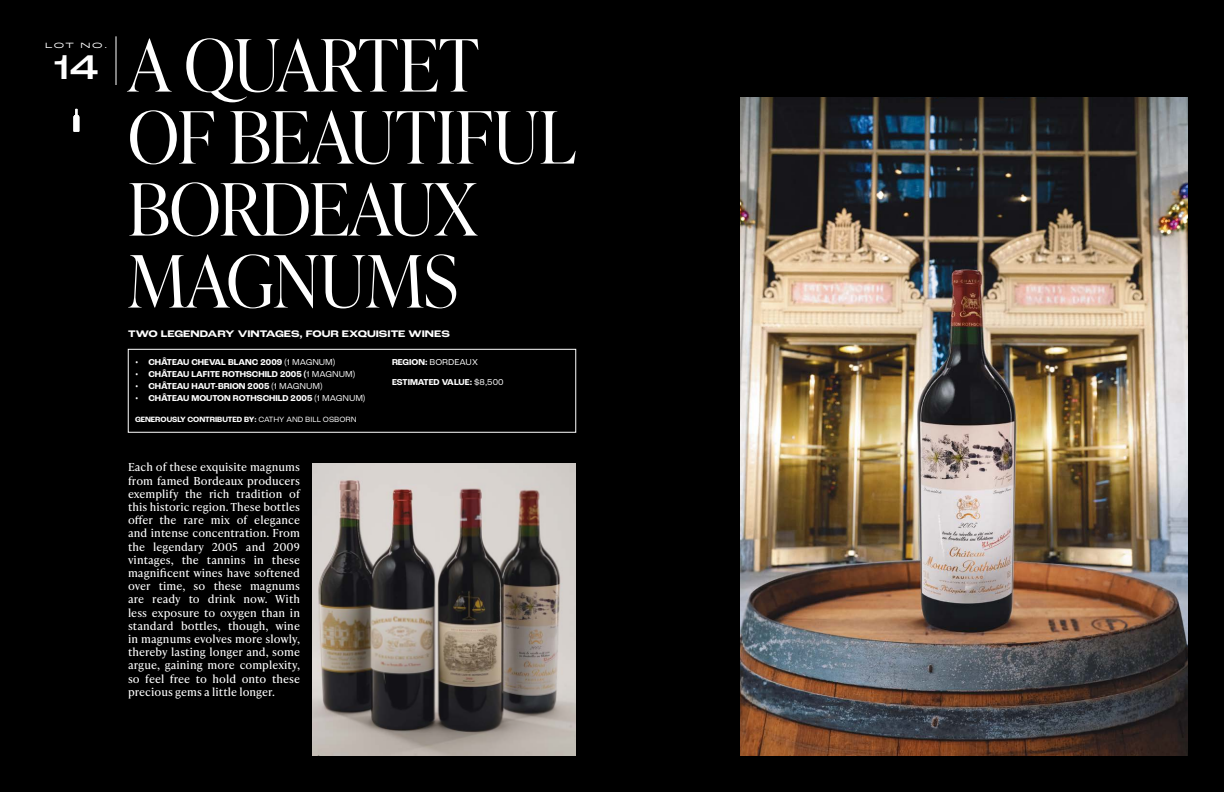
<style>
.page{position:relative;width:1224px;height:792px;background:#000}
.page>*{position:absolute;margin:0;border:0;box-sizing:border-box;transform-origin:0 0}
.t1{font:300 72px/72px "Ivy Presto Display";color:#fff}
.t2{font:100 60px "Ivy Presto Display";color:#fff}
.t3{font:11px/13.2px "Ivy Presto Text";letter-spacing:.005em;color:#fff;text-align:justify}
.t4{font:700 expanded 10px "Roc Grotesk";color:#fff}
.t5{font:700 9px "Roc Grotesk";color:#fff}
.t6{font:9px "Roc Grotesk";color:#fff}
.t7{font:700 8px "Roc Grotesk";color:#fff}
.t8{font:8px "Roc Grotesk Extra Wide";color:#fff}
.s1{font-weight:400}
.s2{font-weight:700}
</style>
<div class="page">
<hr style="left:116px;top:36px;width:1px;height:49px;background:#fff">
<img style="left:312px;top:463px;width:264px;height:293px">
<img style="left:740px;top:97px;width:448px;height:659px">
<svg style="left:74px;top:109px;width:5px;height:23px"></svg>
<div style="left:128px;top:349px;width:448px;height:84px;border:1px solid #fff"></div>
<h2 class="t2" style="left:128px;top:18px;width:353px">LOREM IPSUM</h2>
<h1 class="t1" style="left:128px;top:26px;width:450px;text-indent:-74px"><sup>14</sup> A QUARTET<br>OF BEAUTIFUL<br>BORDEAUX<br>MAGNUMS</h1>
<p class="t8" style="left:45px;top:40px;width:64px">LOT NO.</p>
<p class="t4" style="left:128px;top:327px;width:323px">TWO LEGENDARY VINTAGES, FOUR EXQUISITE WINES</p>
<p class="t5" style="left:135px;top:356px;width:202px">• CHÂTEAU CHEVAL BLANC 2009 <span class="s1">(1 MAGNUM)</span></p>
<p class="t5" style="left:135px;top:368px;width:222px">• CHÂTEAU LAFITE ROTHSCHILD 2005 (<span class="s1">1 MAGNUM)</span></p>
<p class="t5" style="left:135px;top:380px;width:189px">• CHÂTEAU HAUT-BRION 2005 <span class="s1">(1 MAGNUM)</span></p>
<p class="t5" style="left:135px;top:392px;width:232px">• CHÂTEAU MOUTON ROTHSCHILD 2005 <span class="s1">(1 MAGNUM)</span></p>
<p class="t7" style="left:135px;top:414px;width:223px">GENEROUSLY CONTRIBUTED BY: <span class="s1">CATHY AND BILL OSBORN</span></p>
<p class="t3" style="left:128px;top:460px;width:174px">Each of these exquisite magnums from famed Bordeaux producers exemplify the rich tradition of this historic region. These bottles offer the rare mix of elegance and intense concentration. From the legendary 2005 and 2009 vintages, the tannins in these magnificent wines have softened over time, so these magnums are ready to drink now. With less exposure to oxygen than in standard bottles, though, wine in magnums evolves more slowly, thereby lasting longer and, some argue, gaining more complexity, so feel free to hold onto these precious gems a little longer.</p>
<p class="t6" style="left:392px;top:356px;width:87px"><span class="s2">REGION:</span> BORDEAUX</p>
<p class="t5" style="left:392px;top:376px;width:113px">ESTIMATED VALUE: <span class="s1">$8,500</span></p>
</div>
